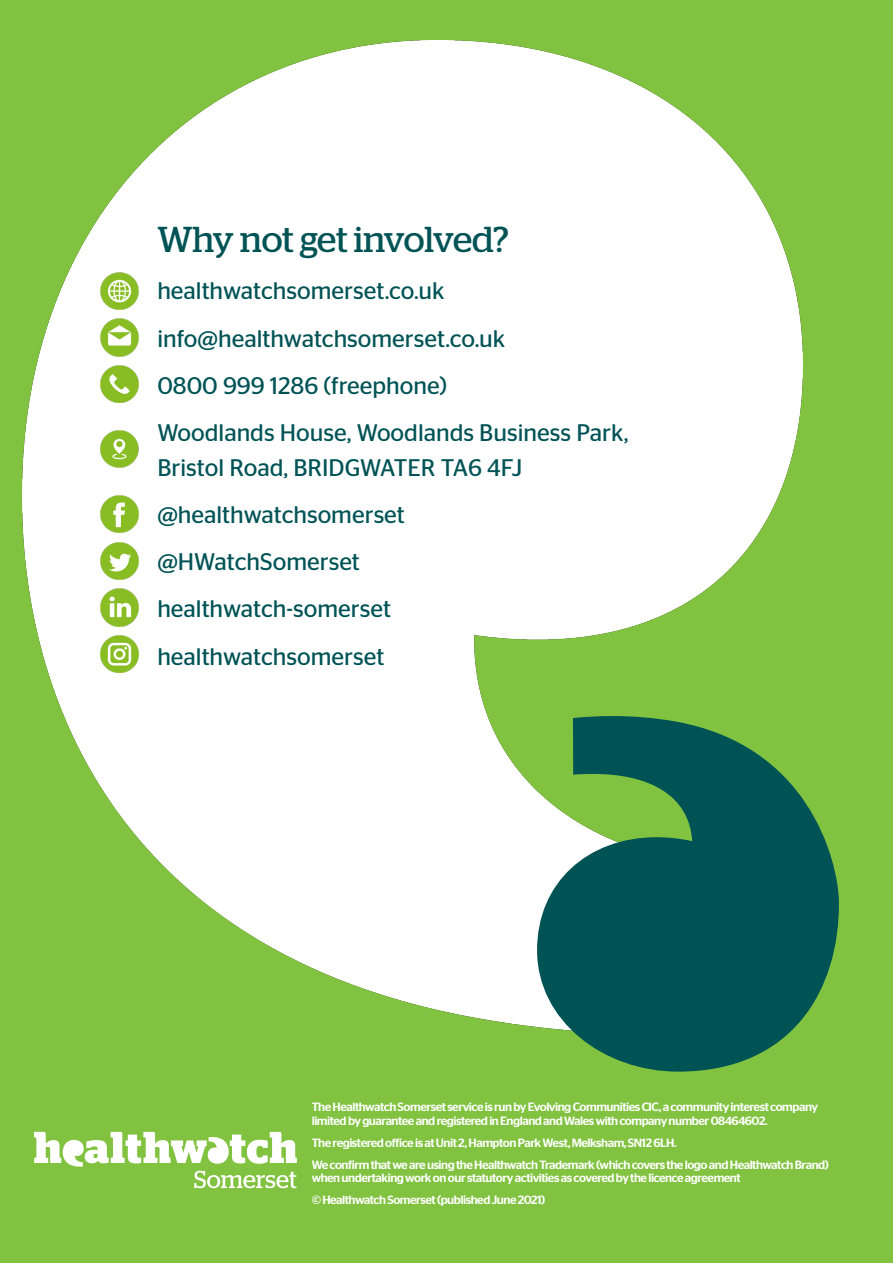
<style>
.page{position:relative;width:893px;height:1263px;background:#81c340}
.page>*{position:absolute;margin:0;border:0;box-sizing:border-box;transform-origin:0 0}
.t1{font:36px "Stag";letter-spacing:-.01em;color:#005355}
.t2{font:24px/34.5px "Stag Sans";color:#005355}
.t3{font:500 12px/13.5px "Stag Sans";letter-spacing:-.04em;color:#fff}
</style>
<div class="page">
<img style="left:23px;top:40px;width:779px;height:987px">
<img style="left:101px;top:366px;width:37px;height:37px">
<img style="left:101px;top:431px;width:37px;height:37px">
<img style="left:101px;top:542px;width:37px;height:37px">
<img style="left:101px;top:495px;width:37px;height:38px">
<img style="left:101px;top:319px;width:37px;height:37px">
<img style="left:101px;top:589px;width:37px;height:37px">
<img style="left:101px;top:272px;width:37px;height:37px">
<svg style="left:537px;top:716px;width:302px;height:355px;fill:#005355"></svg>
<svg style="left:34px;top:1132px;width:263px;height:56px"></svg>
<img style="left:101px;top:636px;width:37px;height:37px">
<p class="t1" style="left:157px;top:219px;width:353px">Why not get involved?</p>
<p class="t2" style="left:157px;top:273px;width:289px">healthwatchsomerset.co.uk</p>
<p class="t2" style="left:157px;top:321px;width:349px">info@healthwatchsomerset.co.uk</p>
<p class="t2" style="left:157px;top:368px;width:291px">0800 999 1286 (freephone)</p>
<p class="t2" style="left:157px;top:415px;width:473px">Woodlands House, Woodlands Business Park,<br>Bristol Road, BRIDGWATER TA6 4FJ</p>
<p class="t2" style="left:157px;top:497px;width:249px">@healthwatchsomerset</p>
<p class="t2" style="left:157px;top:544px;width:204px">@HWatchSomerset</p>
<p class="t2" style="left:157px;top:592px;width:235px">healthwatch-somerset</p>
<p class="t2" style="left:157px;top:639px;width:228px">healthwatchsomerset</p>
<p class="t3" style="left:312px;top:1100px;width:508px">The Healthwatch Somerset service is run by Evolving Communities CIC, a community interest company limited by guarantee and registered in England and Wales with company number 08464602.</p>
<p class="t3" style="left:312px;top:1136px;width:366px">The registered office is at Unit 2, Hampton Park West, Melksham, SN12 6LH.</p>
<p class="t3" style="left:312px;top:1158px;width:519px">We confirm that we are using the Healthwatch Trademark (which covers the logo and Healthwatch Brand) when undertaking work on our statutory activities as covered by the licence agreement</p>
<p class="t3" style="left:312px;top:1193px;width:235px">© Healthwatch Somerset (published June 2021)</p>
</div>
